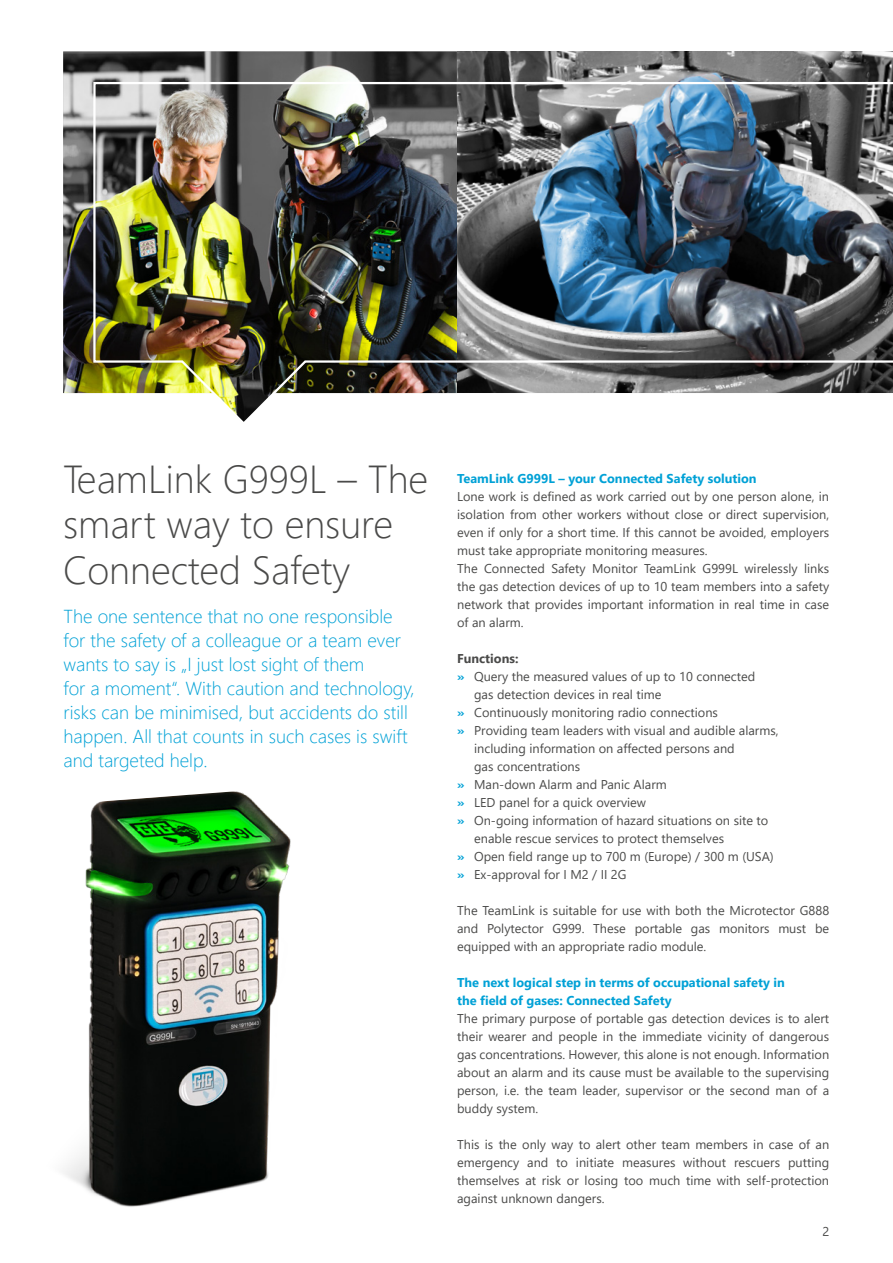
<style>
.page{position:relative;width:893px;height:1263px;background:#fff}
.page>*{position:absolute;margin:0;border:0;box-sizing:border-box;transform-origin:0 0}
.t1{font:300 39px/45px "Segoe UI";color:#4a4a49}
.t2{font:300 18.75px/24px "Segoe UI";color:#00a1d6}
.t3{font:12.75px/18px "Segoe UI";color:#4a4a49;text-align:justify}
.t4{font:700 12.75px/18px "Segoe UI";color:#00a1d6}
.t5{font:700 12.75px "Segoe UI";color:#4a4a49}
.s1{font-weight:700;color:#00a1d6}
</style>
<div class="page">
<img style="left:63px;top:51px;width:394px;height:343px">
<img style="left:457px;top:51px;width:436px;height:30px">
<img style="left:92px;top:81px;width:801px;height:341px">
<img style="left:63px;top:791px;width:228px;height:416px">
<h1 class="t1" style="left:63px;top:453px;width:367px">TeamLink G999L – The smart way to ensure<br>Connected Safety</h1>
<p class="t2" style="left:64px;top:602px;width:353px">The one sentence that no one responsible for the safety of a colleague or a team ever wants to say is „I just lost sight of them<br>for a moment“. With caution and technology, risks can be minimised, but accidents do still happen. All that counts in such cases is swift and targeted help.</p>
<p class="t4" style="left:457px;top:468px;width:301px">TeamLink G999L – your Connected Safety solution</p>
<p class="t3" style="left:457px;top:486px;width:374px;text-align:left">Lone work is defined as work carried out by one person alone, in isolation from other workers without close or direct supervision, even if only for a short time. If this cannot be avoided, employers must take appropriate monitoring measures.<br>The Connected Safety Monitor TeamLink G999L wirelessly links the gas detection devices of up to 10 team members into a safety network that provides important information in real time in case of an alarm.</p>
<p class="t5" style="left:457px;top:647px;width:63px">Functions:</p>
<p class="t3" style="left:457px;top:666px;width:300px"><span class="s1">»</span> Query the measured values of up to 10 connected</p>
<p class="t3" style="left:474px;top:684px;width:189px">gas detection devices in real time</p>
<p class="t3" style="left:457px;top:702px;width:262px"><span class="s1">»</span> Continuously monitoring radio connections</p>
<p class="t3" style="left:457px;top:720px;width:323px"><span class="s1">»</span> Providing team leaders with visual and audible alarms,</p>
<p class="t3" style="left:474px;top:738px;width:262px">including information on affected persons and</p>
<p class="t3" style="left:474px;top:756px;width:107px">gas concentrations</p>
<p class="t3" style="left:457px;top:774px;width:211px"><span class="s1">»</span> Man-down Alarm and Panic Alarm</p>
<p class="t3" style="left:457px;top:792px;width:191px"><span class="s1">»</span> LED panel for a quick overview</p>
<p class="t3" style="left:457px;top:810px;width:313px"><span class="s1">»</span> On-going information of hazard situations on site to</p>
<p class="t3" style="left:474px;top:828px;width:251px">enable rescue services to protect themselves</p>
<p class="t3" style="left:457px;top:846px;width:318px"><span class="s1">»</span> Open field range up to 700 m (Europe) / 300 m (USA)</p>
<p class="t3" style="left:457px;top:864px;width:171px"><span class="s1">»</span> Ex-approval for I M2 / II 2G</p>
<p class="t3" style="left:457px;top:900px;width:374px">The TeamLink is suitable for use with both the Microtector G888 and Polytector G999. These portable gas monitors must be equipped with an appropriate radio module.</p>
<p class="t4" style="left:457px;top:973px;width:329px">The next logical step in terms of occupational safety in the field of gases: Connected Safety</p>
<p class="t3" style="left:457px;top:1008px;width:374px">The primary purpose of portable gas detection devices is to alert their wearer and people in the immediate vicinity of dangerous gas concentrations. However, this alone is not enough. Information about an alarm and its cause must be available to the supervising person, i.e. the team leader, supervisor or the second man of a buddy system.</p>
<p class="t3" style="left:457px;top:1134px;width:374px">This is the only way to alert other team members in case of an emergency and to initiate measures without rescuers putting themselves at risk or losing too much time with self-protection against unknown dangers.</p>
<p class="t3" style="left:822px;top:1221px;width:8px">2</p>
</div>
